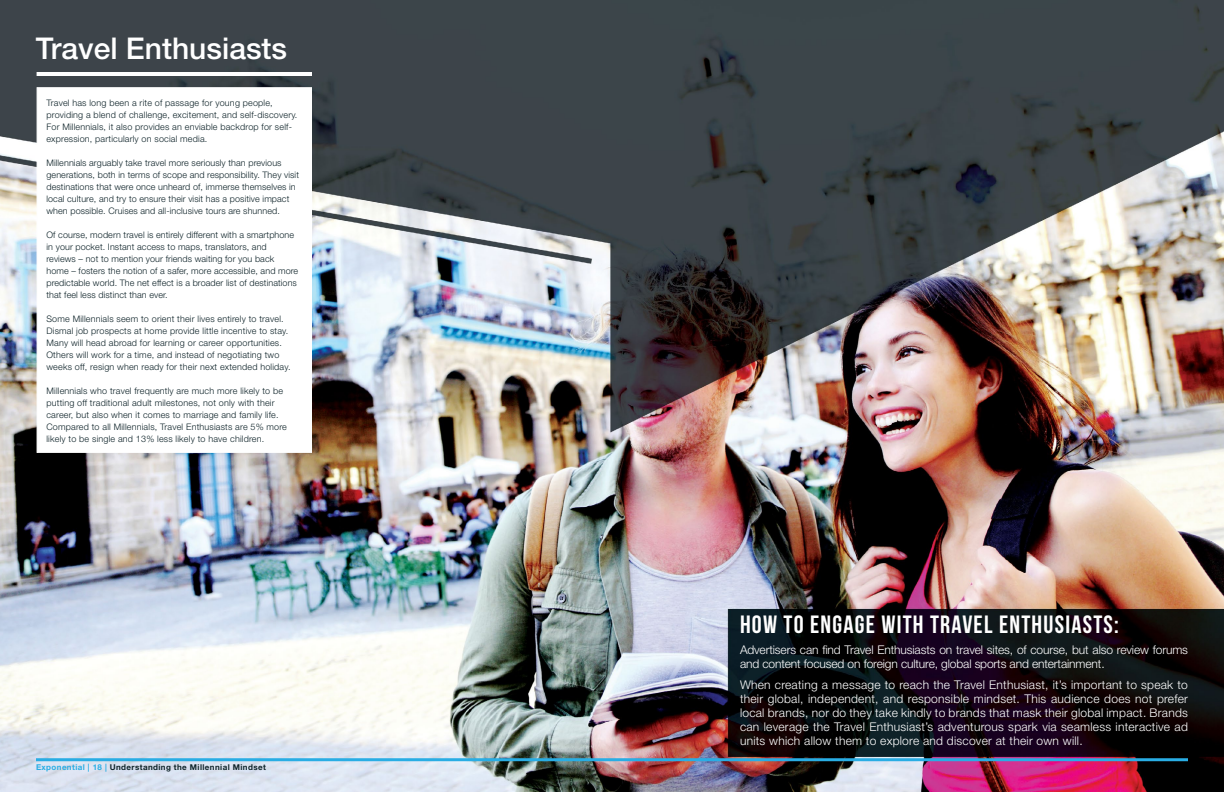
<style>
.page{position:relative;width:1224px;height:792px;background:#fff}
.page>*{position:absolute;margin:0;border:0;box-sizing:border-box;transform-origin:0 0}
.t1{font:500 30px "Helvetica Neue";color:#fff}
.t2{font:25px "Bebas Neue";letter-spacing:.05em;color:#fff}
.t3{font:300 12px/14px "Helvetica Neue";letter-spacing:-.01em;color:#fff}
.t4{font:300 9px/12px "Helvetica Neue";letter-spacing:.02em;color:#0d2228}
.t5{font:700 8px "Helvetica Neue";letter-spacing:.05em;color:#0d2228}
.s1{color:#29ade4}
</style>
<div class="page">
<img style="left:0;top:0;width:1224px;height:792px">
<div style="left:37px;top:87px;width:275px;height:366px;background:#fff;border:1px solid #fff"></div>
<hr style="left:37px;top:72px;width:275px;height:4px;background:#fff">
<hr style="left:36px;top:758px;width:1152px;height:3px;background:#29ade4">
<h1 class="t1" style="left:36px;top:31px;width:253px">Travel Enthusiasts</h1>
<p class="t4" style="left:46px;top:96px;width:252px">Travel has long been a rite of passage for young people, providing a blend of challenge, excitement, and self-discovery.<br>For Millennials, it also provides an enviable backdrop for self&shy;expression, particularly on social media.</p>
<p class="t4" style="left:46px;top:156px;width:254px">Millennials arguably take travel more seriously than previous generations, both in terms of scope and responsibility. They visit destinations that were once unheard of, immerse themselves in local culture, and try to ensure their visit has a positive impact when possible. Cruises and all-inclusive tours are shunned.</p>
<p class="t4" style="left:46px;top:228px;width:253px">Of course, modern travel is entirely different with a smartphone in your pocket. Instant access to maps, translators, and reviews – not to mention your friends waiting for you back home – fosters the notion of a safer, more accessible, and more predictable world. The net effect is a broader list of destinations that feel less distinct than ever.</p>
<p class="t4" style="left:46px;top:312px;width:246px">Some Millennials seem to orient their lives entirely to travel.<br>Dismal job prospects at home provide little incentive to stay.<br>Many will head abroad for learning or career opportunities.<br>Others will work for a time, and instead of negotiating two weeks off, resign when ready for their next extended holiday.</p>
<p class="t4" style="left:46px;top:384px;width:242px">Millennials who travel frequently are much more likely to be putting off traditional adult milestones, not only with their career, but also when it comes to marriage and family life.<br>Compared to all Millennials, Travel Enthusiasts are 5% more likely to be single and 13% less likely to have children.</p>
<p class="t5" style="left:36px;top:762px;width:231px"><span class="s1">Exponential | 18 |</span> Understanding the Millennial Mindset</p>
<h2 class="t2" style="left:740px;top:611px;width:380px">HOW TO ENGAGE WITH TRAVEL ENTHUSIASTS:</h2>
<h3 class="t3" style="left:740px;top:643px;width:449px">Advertisers can find Travel Enthusiasts on travel sites, of course, but also review forums and content focused on foreign culture, global sports and entertainment.</h3>
<p class="t3" style="left:740px;top:678px;width:450px;text-align:justify">When creating a message to reach the Travel Enthusiast, it’s important to speak to their global, independent, and responsible mindset. This audience does not prefer local brands, nor do they take kindly to brands that mask their global impact. Brands can leverage the Travel Enthusiast’s adventurous spark via seamless interactive ad units which allow them to explore and discover at their own will.</p>
</div>
